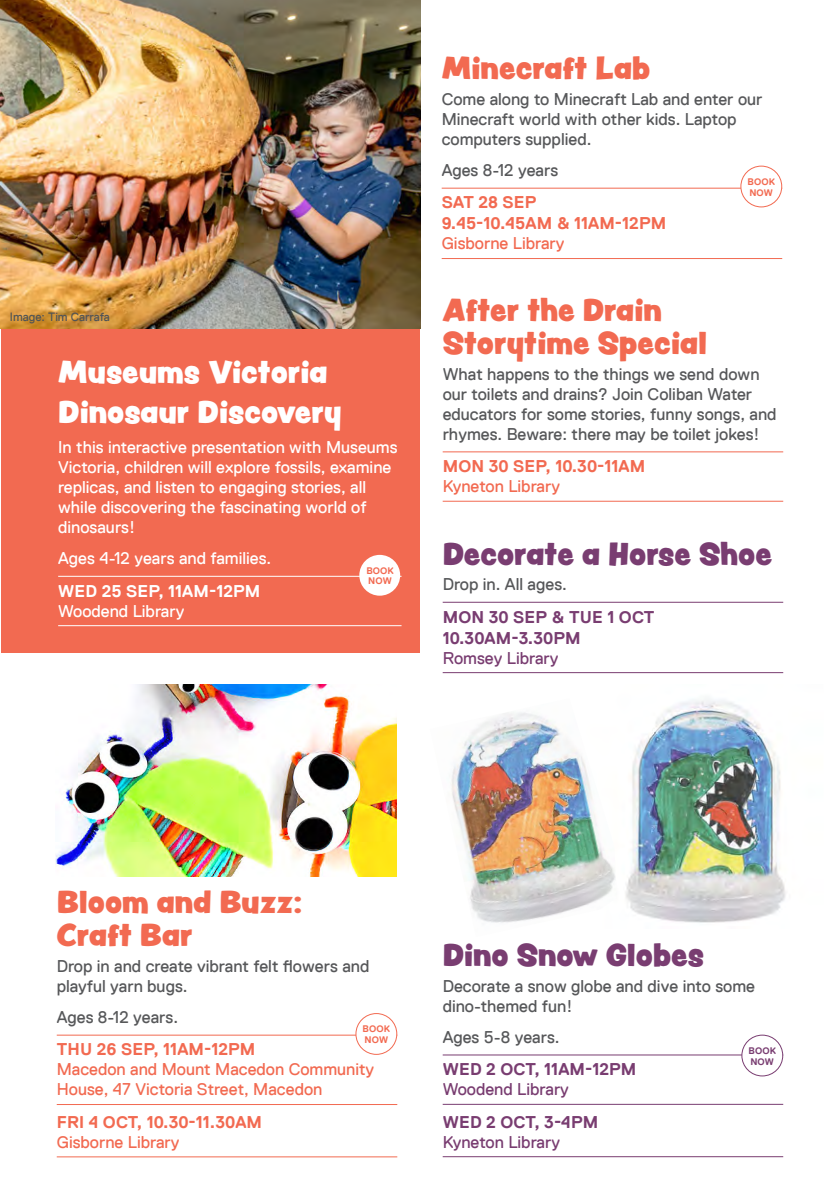
<style>
.page{position:relative;width:840px;height:1191px;background:#fff}
.page>*{position:absolute;margin:0;border:0;box-sizing:border-box;transform-origin:0 0}
.Event_info_2nd_para{font:28px/33.6px "Peachy Keen JF";color:#f26a51}
.Event_info_2nd_para-2{font:28px "Peachy Keen JF";color:#fff}
.Event_info_2nd_para-3{font:28px "Peachy Keen JF";color:#793d71}
.Event_info_2nd_para-4{font:17px/20px "Replica";color:#57585a}
.Event_info_2nd_para-5{font:17px/20px "Replica";color:#fff}
.Event_first_date{font:700 17px/20px "Replica";letter-spacing:.005em;color:#f26a51}
.Event_first_date-2{font:17px/20px "Replica";color:#f26a51}
.Event_first_date-3{font:700 17px/20.4px "Replica";letter-spacing:.01em;color:#793d71}
.Event_first_date-4{font:700 17px/20px "Replica";letter-spacing:.01em;color:#fff}
.Event_first_date-5{font:17px/20px "Replica";color:#793d71}
.Event_info_2nd_para-6{font:12px "Replica";color:#505457}
.Book_Now{font:700 9.6px/10.8px "Replica";letter-spacing:.01em;color:#f26a51}
.Book_Now-2{font:700 9.6px/10.8px "Replica";letter-spacing:.01em;color:#793d71}
.s1{font-weight:400}
.s2{font-weight:700}
</style>
<div class="page">
<div style="left:1px;top:0;width:419px;height:652px;background:#f26a51"></div>
<hr style="left:58px;top:576px;width:343px;height:1px;background:#fff">
<hr style="left:58px;top:625px;width:343px;height:1px;background:#fff">
<hr style="left:57px;top:1034px;width:340px;height:1px;background:#f26a51">
<hr style="left:57px;top:1104px;width:340px;height:1px;background:#f26a51">
<hr style="left:57px;top:1156px;width:340px;height:1px;background:#f26a51">
<hr style="left:442px;top:602px;width:340px;height:1px;background:#793d71">
<hr style="left:442px;top:672px;width:340px;height:1px;background:#793d71">
<img style="left:0;top:0;width:420px;height:328px">
<div style="left:359px;top:555px;width:41px;height:40px;background:#fff;border-radius:50%"></div>
<hr style="left:442px;top:1054px;width:340px;height:1px;background:#793d71">
<hr style="left:442px;top:1103px;width:340px;height:1px;background:#793d71">
<hr style="left:442px;top:1156px;width:340px;height:1px;background:#793d71">
<hr style="left:442px;top:451px;width:340px;height:1px;background:#f26a51">
<hr style="left:442px;top:501px;width:340px;height:1px;background:#f26a51">
<hr style="left:441px;top:188px;width:340px;height:1px;background:#f26a51">
<hr style="left:441px;top:258px;width:340px;height:1px;background:#f26a51">
<div style="left:740px;top:166px;width:41px;height:41px;background:#fff;border-radius:50%"></div>
<div style="left:740px;top:166px;width:41px;height:41px;border:1px solid #f26a51;border-radius:50%"></div>
<div style="left:741px;top:1035px;width:41px;height:41px;background:#fff;border-radius:50%"></div>
<div style="left:741px;top:1034px;width:41px;height:42px;border:1px solid #793d71;border-radius:50%"></div>
<img style="left:625px;top:699px;width:161px;height:224px">
<div style="left:356px;top:1013px;width:40px;height:41px;background:#fff;border-radius:50%"></div>
<div style="left:355px;top:1013px;width:42px;height:41px;border:1px solid #f26a51;border-radius:50%"></div>
<img style="left:56px;top:684px;width:340px;height:192px">
<img style="left:451px;top:712px;width:164px;height:211px">
<p class="Event_info_2nd_para-6" style="left:10px;top:310px;width:101px">Image: Tim Carrafa</p>
<p class="Event_info_2nd_para-2" style="left:58px;top:351px;width:270px">Museums Victoria</p>
<p class="Event_info_2nd_para-2" style="left:58px;top:390px;width:285px">Dinosaur Discovery</p>
<p class="Event_info_2nd_para-5" style="left:58px;top:437px;width:340px">In this interactive presentation with Museums Victoria, children will explore fossils, examine replicas, and listen to engaging stories, all while discovering the fascinating world of dinosaurs!</p>
<p class="Event_info_2nd_para-5" style="left:58px;top:548px;width:215px">Ages 4-12 years and families.</p>
<p class="Event_first_date-4" style="left:58px;top:581px;width:204px">WED 25 SEP, 11AM-12PM<br><span class="s1">Woodend Library</span></p>
<p class="Book_Now" style="left:366px;top:565px;width:29px">BOOK<br>NOW</p>
<p class="Event_info_2nd_para" style="left:441px;top:51px;width:210px">Minecraft Lab</p>
<p class="Event_info_2nd_para-4" style="left:441px;top:89px;width:322px">Come along to Minecraft Lab and enter our<br>Minecraft world with other kids. Laptop computers supplied.</p>
<p class="Event_info_2nd_para-4" style="left:441px;top:160px;width:118px">Ages 8-12 years</p>
<p class="Event_first_date" style="left:441px;top:192px;width:226px">SAT 28 SEP<br>9.45-10.45AM &amp; 11AM-12PM<br><span class="s1">Gisborne Library</span></p>
<p class="Book_Now" style="left:747px;top:176px;width:29px">BOOK<br>NOW</p>
<p class="Event_info_2nd_para" style="left:442px;top:292px;width:266px">After the Drain<br>Storytime Special</p>
<p class="Event_info_2nd_para-4" style="left:442px;top:364px;width:335px">What happens to the things we send down our toilets and drains? Join Coliban Water educators for some stories, funny songs, and rhymes. Beware: there may be toilet jokes!</p>
<p class="Event_first_date" style="left:442px;top:456px;width:204px">MON 30 SEP, 10.30-11AM<br><span class="s1">Kyneton Library</span></p>
<p class="Event_info_2nd_para-3" style="left:442px;top:532px;width:330px">Decorate a Horse Shoe</p>
<p class="Event_info_2nd_para-4" style="left:442px;top:574px;width:126px">Drop in. All ages.</p>
<p class="Event_first_date-3" style="left:442px;top:606px;width:213px">MON 30 SEP &amp; TUE 1 OCT<br>10.30AM-3.30PM<br><span class="s1">Romsey Library</span></p>
<p class="Event_info_2nd_para" style="left:57px;top:884px;width:247px">Bloom and Buzz:<br>Craft Bar</p>
<p class="Event_info_2nd_para-4" style="left:57px;top:956px;width:314px">Drop in and create vibrant felt flowers and playful yarn bugs.</p>
<p class="Event_info_2nd_para-4" style="left:57px;top:1007px;width:123px">Ages 8-12 years.</p>
<p class="Event_first_date-2" style="left:57px;top:1039px;width:319px"><span class="s2">THU 26 SEP, 11AM-12PM<br></span>Macedon and Mount Macedon Community<br>House, 47 Victoria Street, Macedon</p>
<p class="Event_first_date" style="left:57px;top:1112px;width:207px">FRI 4 OCT, 10.30-11.30AM<br><span class="s1">Gisborne Library</span></p>
<p class="Book_Now" style="left:362px;top:1023px;width:29px">BOOK<br>NOW</p>
<p class="Event_info_2nd_para-3" style="left:442px;top:933px;width:263px">Dino Snow Globes</p>
<p class="Event_info_2nd_para-4" style="left:442px;top:975px;width:313px">Decorate a snow globe and dive into some dino-themed fun!</p>
<p class="Event_info_2nd_para-4" style="left:442px;top:1027px;width:118px">Ages 5-8 years.</p>
<p class="Event_first_date-3" style="left:442px;top:1059px;width:195px">WED 2 OCT, 11AM-12PM<br><span class="s1">Woodend Library</span></p>
<p class="Event_first_date-5" style="left:442px;top:1111px;width:157px"><span class="s2">WED 2 OCT, 3-4PM<br></span>Kyneton Library</p>
<p class="Book_Now-2" style="left:748px;top:1045px;width:29px">BOOK<br>NOW</p>
</div>
